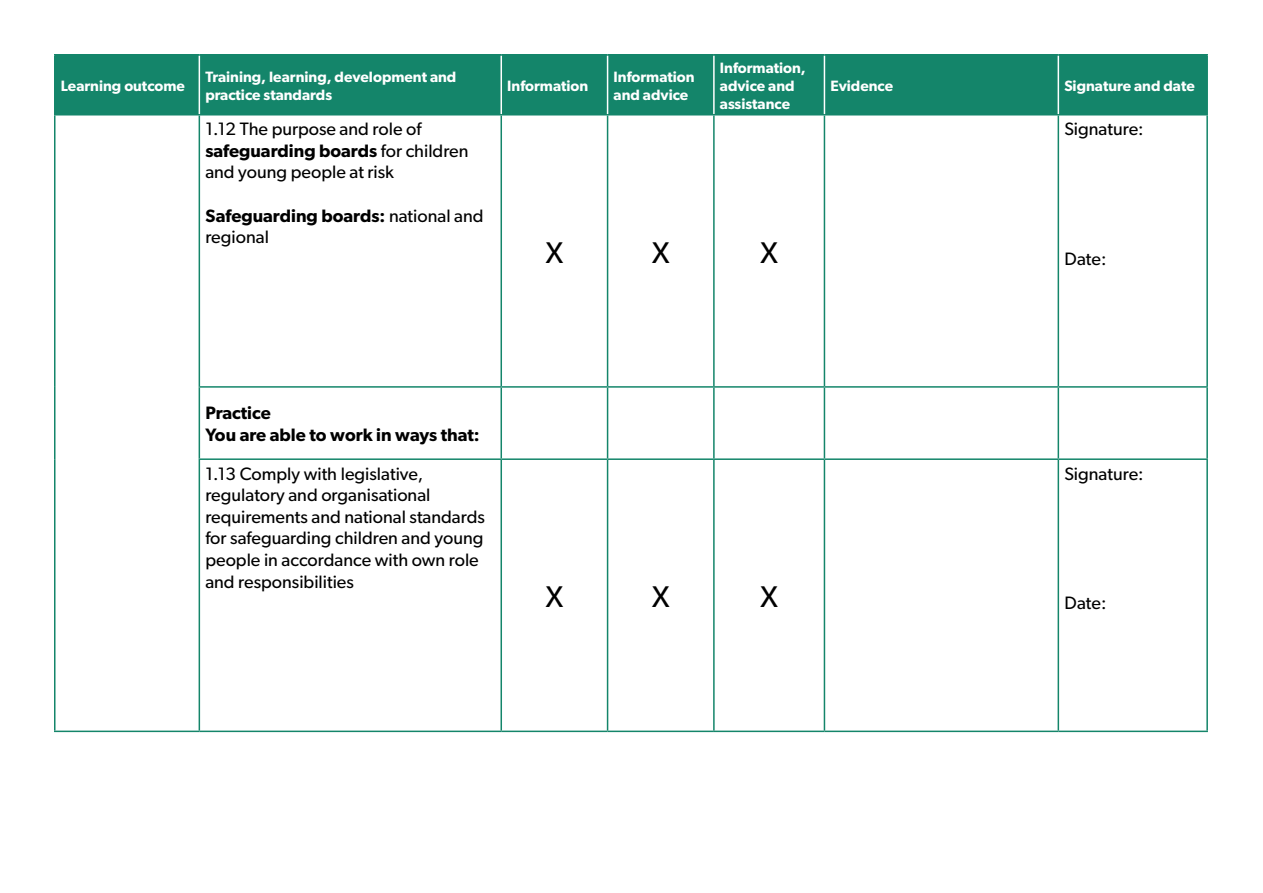
<style>
.page{position:relative;width:1263px;height:893px;background:#fff}
.page>*{position:absolute;margin:0;border:0;box-sizing:border-box;transform-origin:0 0}
.t1{font:30px "Gibson";color:#000}
.t2{font:18px/21.6px "Gibson";color:#000}
.Section_header{font:600 18px/21.6px "Gibson";color:#000}
.t3{font:600 15px/18px "Gibson";color:#fff}
.s1{font-weight:600}
.s2{font-weight:400}
</style>
<div class="page">
<div style="left:56px;top:56px;width:1150px;height:58px;background:#14856a"></div>
<hr style="left:54px;top:116px;width:2px;height:271px;background:#14856a">
<hr style="left:199px;top:116px;width:1px;height:270px;background:#14856a">
<hr style="left:500px;top:116px;width:2px;height:270px;background:#14856a">
<hr style="left:607px;top:116px;width:1px;height:270px;background:#14856a">
<hr style="left:713px;top:116px;width:2px;height:270px;background:#14856a">
<hr style="left:824px;top:116px;width:1px;height:270px;background:#14856a">
<hr style="left:1057px;top:116px;width:2px;height:270px;background:#14856a">
<hr style="left:1206px;top:116px;width:2px;height:270px;background:#14856a">
<hr style="left:54px;top:387px;width:2px;height:72px;background:#14856a">
<hr style="left:199px;top:386px;width:302px;height:2px;background:#14856a">
<hr style="left:199px;top:388px;width:1px;height:70px;background:#14856a">
<hr style="left:501px;top:386px;width:107px;height:2px;background:#14856a">
<hr style="left:500px;top:388px;width:2px;height:70px;background:#14856a">
<hr style="left:608px;top:386px;width:106px;height:2px;background:#14856a">
<hr style="left:607px;top:388px;width:1px;height:70px;background:#14856a">
<hr style="left:714px;top:386px;width:110px;height:2px;background:#14856a">
<hr style="left:713px;top:388px;width:2px;height:70px;background:#14856a">
<hr style="left:824px;top:386px;width:234px;height:2px;background:#14856a">
<hr style="left:824px;top:388px;width:1px;height:70px;background:#14856a">
<hr style="left:1058px;top:386px;width:150px;height:2px;background:#14856a">
<hr style="left:1057px;top:388px;width:2px;height:70px;background:#14856a">
<hr style="left:1206px;top:388px;width:2px;height:70px;background:#14856a">
<hr style="left:54px;top:459px;width:2px;height:272px;background:#14856a">
<hr style="left:199px;top:458px;width:302px;height:2px;background:#14856a">
<hr style="left:199px;top:460px;width:1px;height:271px;background:#14856a">
<hr style="left:501px;top:458px;width:107px;height:2px;background:#14856a">
<hr style="left:500px;top:460px;width:2px;height:271px;background:#14856a">
<hr style="left:608px;top:458px;width:106px;height:2px;background:#14856a">
<hr style="left:607px;top:460px;width:1px;height:271px;background:#14856a">
<hr style="left:714px;top:458px;width:110px;height:2px;background:#14856a">
<hr style="left:713px;top:460px;width:2px;height:271px;background:#14856a">
<hr style="left:824px;top:458px;width:234px;height:2px;background:#14856a">
<hr style="left:824px;top:460px;width:1px;height:271px;background:#14856a">
<hr style="left:1058px;top:458px;width:150px;height:2px;background:#14856a">
<hr style="left:1057px;top:460px;width:2px;height:271px;background:#14856a">
<hr style="left:1206px;top:460px;width:2px;height:271px;background:#14856a">
<hr style="left:54px;top:731px;width:145px;height:1px;background:#14856a">
<hr style="left:199px;top:731px;width:302px;height:1px;background:#14856a">
<hr style="left:501px;top:731px;width:107px;height:1px;background:#14856a">
<hr style="left:608px;top:731px;width:106px;height:1px;background:#14856a">
<hr style="left:714px;top:731px;width:110px;height:1px;background:#14856a">
<hr style="left:824px;top:731px;width:234px;height:1px;background:#14856a">
<hr style="left:1058px;top:731px;width:150px;height:1px;background:#14856a">
<hr style="left:199px;top:56px;width:1px;height:58px;background:#fff">
<hr style="left:500px;top:56px;width:2px;height:58px;background:#fff">
<hr style="left:607px;top:56px;width:1px;height:58px;background:#fff">
<hr style="left:713px;top:56px;width:2px;height:58px;background:#fff">
<hr style="left:824px;top:56px;width:1px;height:58px;background:#fff">
<hr style="left:1057px;top:56px;width:2px;height:58px;background:#fff">
<hr style="left:54px;top:54px;width:145px;height:2px;background:#14856a">
<hr style="left:54px;top:56px;width:2px;height:58px;background:#14856a">
<hr style="left:199px;top:54px;width:302px;height:2px;background:#14856a">
<hr style="left:501px;top:54px;width:107px;height:2px;background:#14856a">
<hr style="left:608px;top:54px;width:106px;height:2px;background:#14856a">
<hr style="left:714px;top:54px;width:110px;height:2px;background:#14856a">
<hr style="left:824px;top:54px;width:234px;height:2px;background:#14856a">
<hr style="left:1058px;top:54px;width:150px;height:2px;background:#14856a">
<hr style="left:1206px;top:56px;width:2px;height:58px;background:#14856a">
<hr style="left:54px;top:114px;width:145px;height:2px;background:#14856a">
<hr style="left:199px;top:114px;width:302px;height:2px;background:#14856a">
<hr style="left:501px;top:114px;width:107px;height:2px;background:#14856a">
<hr style="left:608px;top:114px;width:106px;height:2px;background:#14856a">
<hr style="left:714px;top:114px;width:110px;height:2px;background:#14856a">
<hr style="left:824px;top:114px;width:234px;height:2px;background:#14856a">
<hr style="left:1058px;top:114px;width:150px;height:2px;background:#14856a">
<p class="t3" style="left:61px;top:76px;width:126px">Learning outcome</p>
<p class="t3" style="left:205px;top:67px;width:253px">Training, learning, development and practice standards</p>
<p class="t3" style="left:507px;top:76px;width:83px">Information</p>
<p class="t3" style="left:614px;top:67px;width:83px">Information and advice</p>
<p class="t3" style="left:720px;top:58px;width:87px">Information, advice and assistance</p>
<p class="t2" style="left:205px;top:118px;width:265px">1.12 The purpose and role of <span class="s1">safeguarding boards</span> for children and young people at risk</p>
<p class="Section_header" style="left:205px;top:204px;width:280px">Safeguarding boards: <span class="s2">national and regional</span></p>
<p class="t1" style="left:546px;top:234px;width:19px">X</p>
<p class="t1" style="left:652px;top:234px;width:19px">X</p>
<p class="t1" style="left:760px;top:234px;width:19px">X</p>
<p class="t3" style="left:830px;top:76px;width:64px">Evidence</p>
<p class="t3" style="left:1064px;top:76px;width:132px">Signature and date</p>
<p class="t2" style="left:1064px;top:118px;width:81px">Signature:</p>
<p class="t2" style="left:1064px;top:247px;width:44px">Date:</p>
<h2 class="Section_header" style="left:205px;top:402px;width:67px">Practice</h2>
<h2 class="Section_header" style="left:205px;top:424px;width:276px">You are able to work in ways that:</h2>
<p class="t2" style="left:205px;top:462px;width:281px">1.13 Comply with legislative, regulatory and organisational requirements and national standards for safeguarding children and young people in accordance with own role and responsibilities</p>
<p class="t1" style="left:546px;top:579px;width:19px">X</p>
<p class="t1" style="left:652px;top:579px;width:19px">X</p>
<p class="t1" style="left:760px;top:579px;width:19px">X</p>
<p class="t2" style="left:1064px;top:462px;width:81px">Signature:</p>
<p class="t2" style="left:1064px;top:592px;width:44px">Date:</p>
</div>
